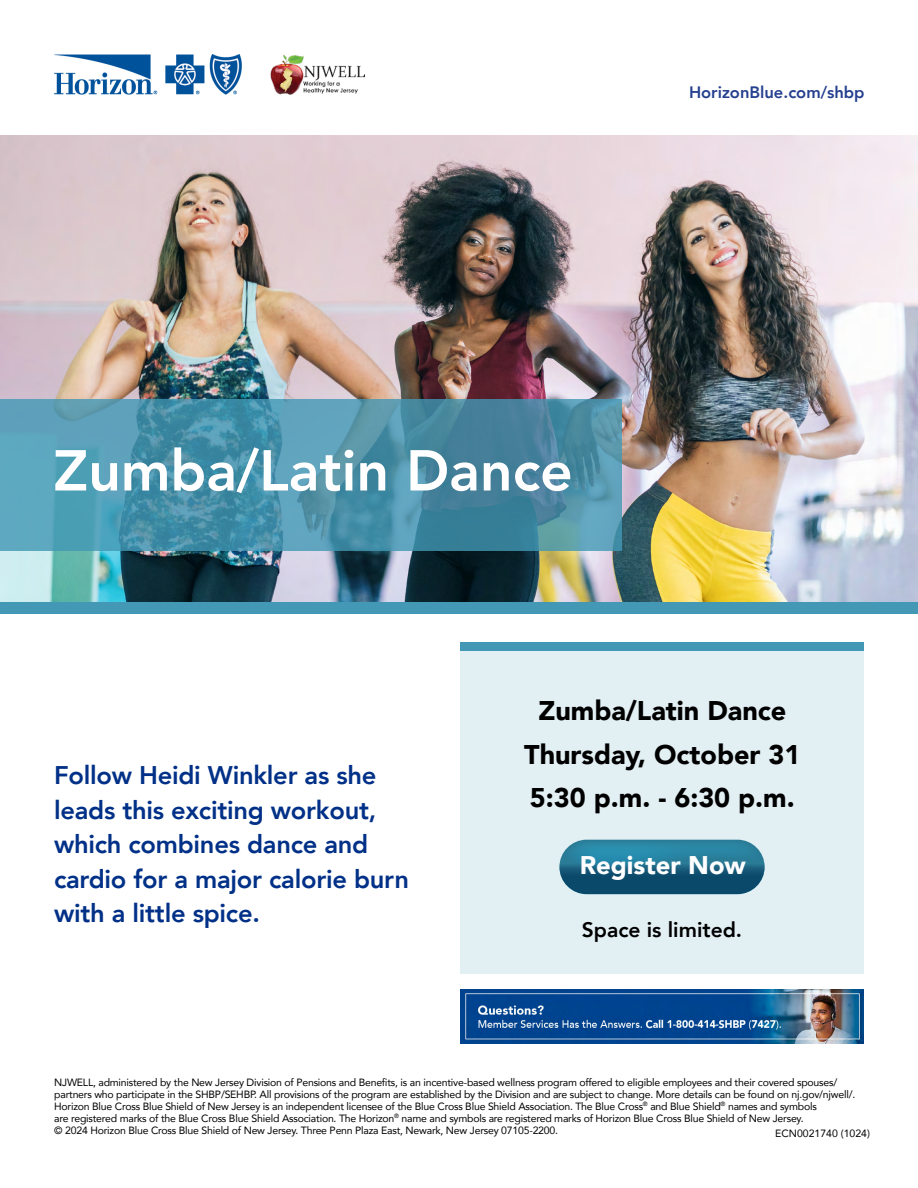
<style>
.page{position:relative;width:918px;height:1188px;background:#fff}
.page>*{position:absolute;margin:0;border:0;box-sizing:border-box;transform-origin:0 0}
.t1{font:800 57px "Avenir";color:#fff}
.t2{font:900 27px "Avenir";color:#000}
.t3{font:800 25.5px/34.5px "Avenir";letter-spacing:-.01em;color:#003087}
.t4{font:900 25.5px "Avenir";color:#fff}
.t5{font:800 21px "Avenir";color:#000}
.t6{font:800 16.5px "Avenir";color:#25408f}
.t7{font:10.5px/12px "Avenir";letter-spacing:-.02em;color:#000}
.t8{font:10.5px "Avenir";color:#000}
</style>
<div class="page">
<img style="left:54px;top:54px;width:187px;height:40px">
<img style="left:271px;top:54px;width:93px;height:41px">
<img style="left:0;top:135px;width:918px;height:467px">
<div style="left:0;top:602px;width:918px;height:11px;background:#4298b5"></div>
<svg style="left:0;top:399px;width:622px;height:151px;background:#4d92ab"></svg>
<img style="left:460px;top:989px;width:404px;height:54px">
<div style="left:460px;top:642px;width:404px;height:8px;background:#4298b5"></div>
<div style="left:460px;top:651px;width:404px;height:323px;background:#e2eff3"></div>
<svg style="left:559px;top:863px;width:206px;height:31px;background:#1a5675"></svg>
<img style="left:562px;top:841px;width:200px;height:28px">
<p class="t6" style="left:689px;top:80px;width:177px">HorizonBlue.com/shbp</p>
<p class="t1" style="left:53px;top:426px;width:521px">Zumba/Latin Dance</p>
<p class="t3" style="left:54px;top:758px;width:357px">Follow Heidi Winkler as she leads this exciting workout, which combines dance and cardio for a major calorie burn with a little spice.</p>
<p class="t2" style="left:538px;top:688px;width:249px">Zumba/Latin Dance</p>
<p class="t2" style="left:524px;top:731px;width:278px">Thursday, October 31</p>
<p class="t2" style="left:530px;top:775px;width:266px">5:30 p.m. - 6:30 p.m.</p>
<p class="t4" style="left:580px;top:843px;width:168px">Register Now</p>
<p class="t5" style="left:582px;top:913px;width:162px">Space is limited.</p>
<p class="t7" style="left:54px;top:1076px;width:803px">NJWELL, administered by the New Jersey Division of Pensions and Benefits, is an incentive-based wellness program offered to eligible employees and their covered spouses/ partners who participate in the SHBP/SEHBP. All provisions of the program are established by the Division and are subject to change. More details can be found on nj.gov/njwell/.<br>Horizon Blue Cross Blue Shield of New Jersey is an independent licensee of the Blue Cross Blue Shield Association. The Blue Cross<sup>®</sup> and Blue Shield<sup>®</sup> names and symbols<br>are registered marks of the Blue Cross Blue Shield Association. The Horizon<sup>®</sup> name and symbols are registered marks of Horizon Blue Cross Blue Shield of New Jersey.<br>© 2024 Horizon Blue Cross Blue Shield of New Jersey. Three Penn Plaza East, Newark, New Jersey 07105-2200.</p>
<p class="t8" style="left:775px;top:1125px;width:96px">ECN0021740 (1024)</p>
</div>
